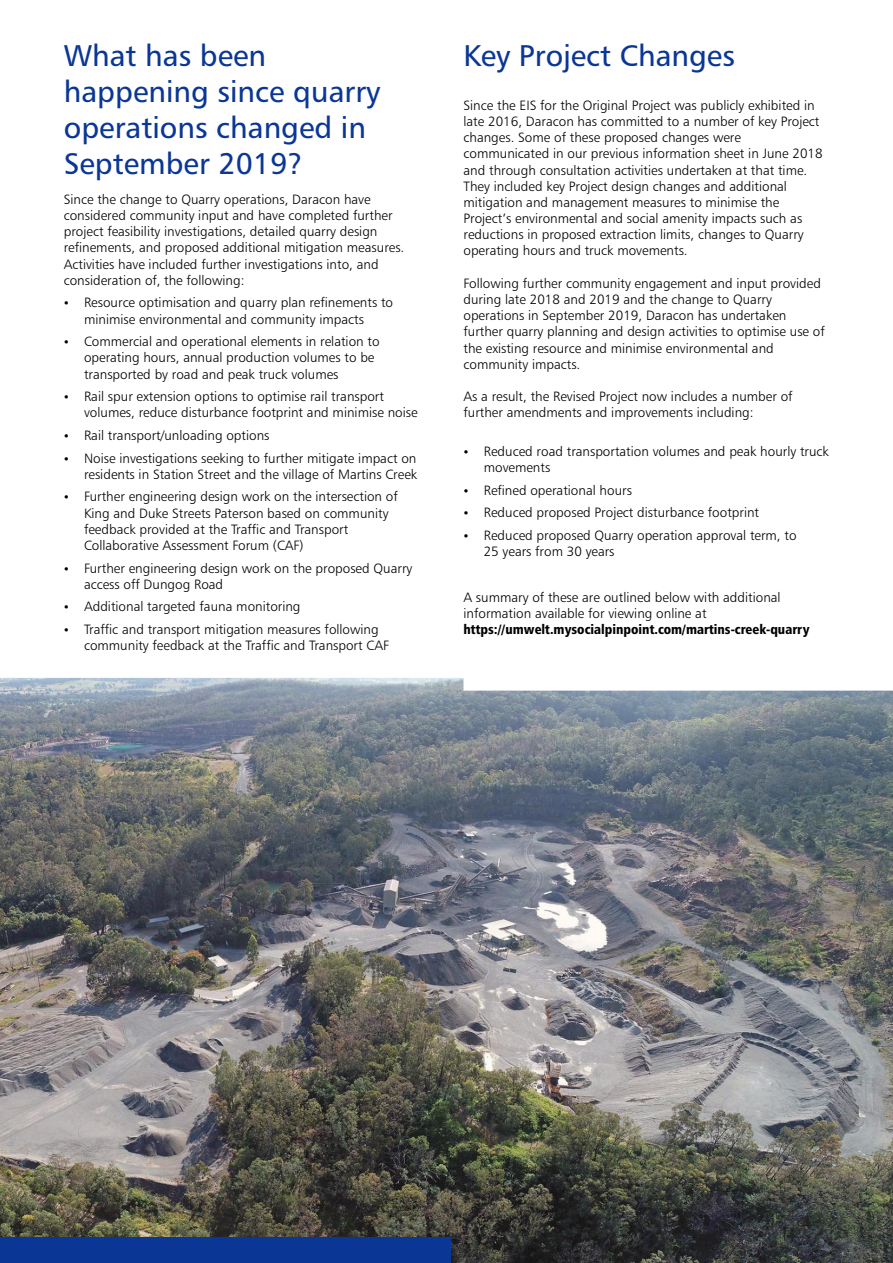
<style>
.page{position:relative;width:893px;height:1263px;background:#fff}
.page>*{position:absolute;margin:0;border:0;box-sizing:border-box;transform-origin:0 0}
.t1{font:30px/36.2px "Humanist 777 BT Roman B";color:#0a3696}
.t2{font:13.5px/16.2px "Humanist 777 BT Light B";color:#000}
.t3{font:13.5px "Humanist 777 BT Black Condensed B";color:#000}
</style>
<div class="page">
<img style="left:0;top:678px;width:893px;height:585px">
<div style="left:0;top:1237px;width:451px;height:26px;background:#0a3696"></div>
<h1 class="t1" style="left:64px;top:40px;width:318px">What has been happening since quarry operations changed in<br>September 2019?</h1>
<p class="t2" style="left:64px;top:192px;width:342px">Since the change to Quarry operations, Daracon have considered community input and have completed further project feasibility investigations, detailed quarry design refinements, and proposed additional mitigation measures.<br>Activities have included further investigations into, and consideration of, the following:</p>
<p class="t2" style="left:84px;top:296px;width:311px;text-indent:-20px">• Resource optimisation and quarry plan refinements to minimise environmental and community impacts</p>
<p class="t2" style="left:84px;top:335px;width:297px;text-indent:-20px">• Commercial and operational elements in relation to operating hours, annual production volumes to be transported by road and peak truck volumes</p>
<p class="t2" style="left:84px;top:390px;width:335px;text-indent:-20px">• Rail spur extension options to optimise rail transport volumes, reduce disturbance footprint and minimise noise</p>
<p class="t2" style="left:64px;top:428px;width:207px">• Rail transport/unloading options</p>
<p class="t2" style="left:64px;top:451px;width:355px;text-align:right">• Noise investigations seeking to further mitigate impact on residents in Station Street and the village of Martins Creek</p>
<p class="t2" style="left:84px;top:490px;width:315px;text-indent:-20px">• Further engineering design work on the intersection of King and Duke Streets Paterson based on community feedback provided at the Traffic and Transport Collaborative Assessment Forum (CAF)</p>
<p class="t2" style="left:84px;top:561px;width:330px;text-indent:-20px">• Further engineering design work on the proposed Quarry access off Dungog Road</p>
<p class="t2" style="left:64px;top:600px;width:238px">• Additional targeted fauna monitoring</p>
<p class="t2" style="left:84px;top:622px;width:307px;text-indent:-20px">• Traffic and transport mitigation measures following community feedback at the Traffic and Transport CAF</p>
<h1 class="t1" style="left:463px;top:40px;width:273px">Key Project Changes</h1>
<p class="t2" style="left:463px;top:98px;width:361px">Since the EIS for the Original Project was publicly exhibited in late 2016, Daracon has committed to a number of key Project changes. Some of these proposed changes were communicated in our previous information sheet in June 2018 and through consultation activities undertaken at that time.<br>They included key Project design changes and additional mitigation and management measures to minimise the Project’s environmental and social amenity impacts such as reductions in proposed extraction limits, changes to Quarry operating hours and truck movements.</p>
<p class="t2" style="left:463px;top:276px;width:363px">Following further community engagement and input provided during late 2018 and 2019 and the change to Quarry operations in September 2019, Daracon has undertaken further quarry planning and design activities to optimise use of the existing resource and minimise environmental and community impacts.</p>
<p class="t2" style="left:463px;top:389px;width:331px">As a result, the Revised Project now includes a number of further amendments and improvements including:</p>
<p class="t2" style="left:484px;top:444px;width:347px;text-indent:-20px">• Reduced road transportation volumes and peak hourly truck movements</p>
<p class="t2" style="left:463px;top:483px;width:170px">• Refined operational hours</p>
<p class="t2" style="left:463px;top:506px;width:297px">• Reduced proposed Project disturbance footprint</p>
<p class="t2" style="left:484px;top:528px;width:314px;text-indent:-20px">• Reduced proposed Quarry operation approval term, to<br>25 years from 30 years</p>
<p class="t2" style="left:463px;top:590px;width:319px">A summary of these are outlined below with additional information available for viewing online at</p>
<p class="t3" style="left:463px;top:624px;width:348px">https://umwelt.mysocialpinpoint.com/martins-creek-quarry</p>
</div>
